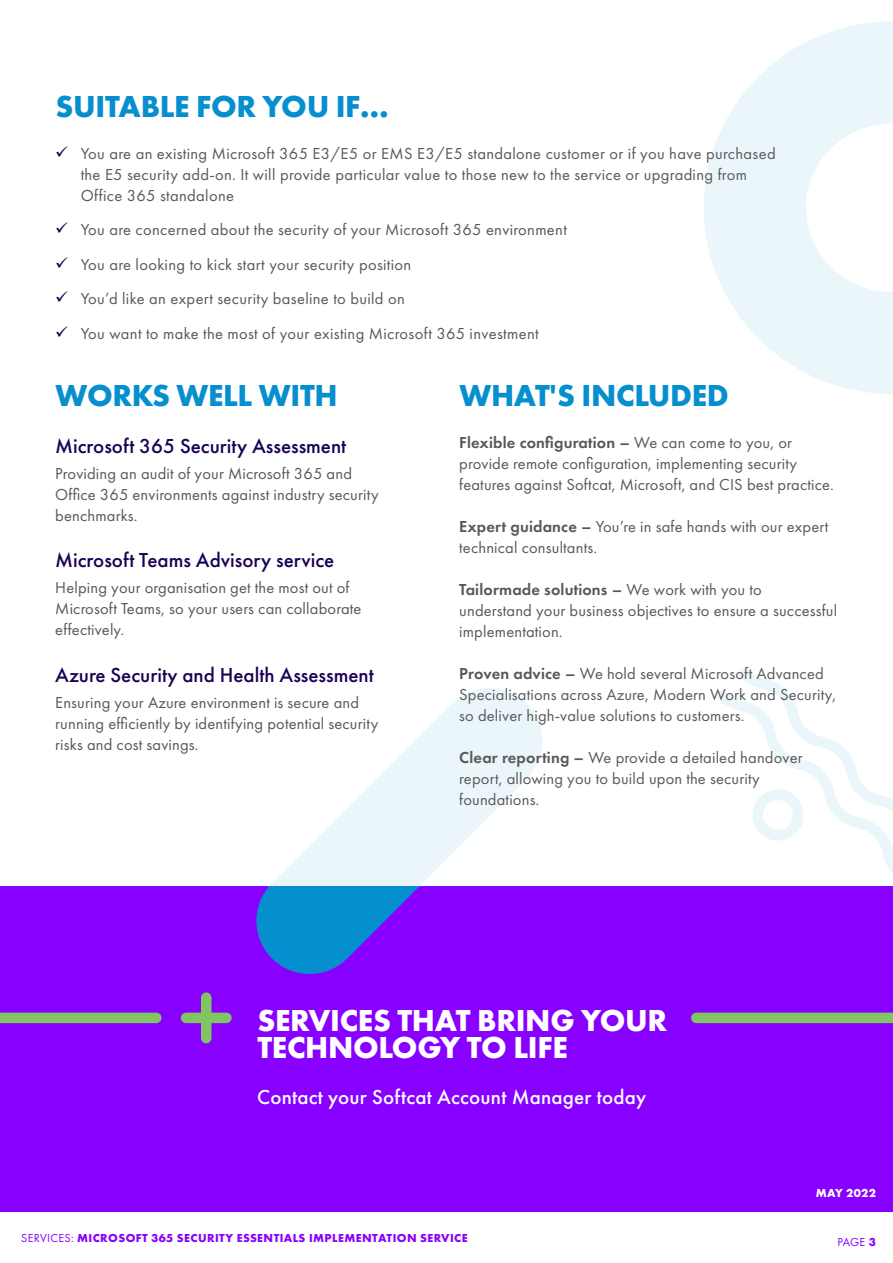
<style>
.page{position:relative;width:893px;height:1263px;background:#fff}
.page>*{position:absolute;margin:0;border:0;box-sizing:border-box;transform-origin:0 0}
.t1{font:700 31.5px "Futura PT";letter-spacing:-.01em;color:#068fcf}
.t2{font:700 31.5px/27px "Futura PT";letter-spacing:-.01em;color:#fff}
.t3{font:500 21px "Futura PT";color:#1b0056}
.t4{font:500 21px "Futura PT";letter-spacing:.01em;color:#fff}
.t5{font:16.5px/21px "Futura PT";letter-spacing:.01em;color:#585858}
.t6{font:700 12px "Futura PT";letter-spacing:.035em;color:#80f}
.t7{font:700 12px "Futura PT";letter-spacing:.025em;color:#fff}
.t8{font:12px "Futura PT";color:#80f}
.s1{font-weight:600}
.s2{font-weight:400}
.s3{font-weight:700}
</style>
<div class="page">
<div style="left:0;top:886px;width:893px;height:326px;background:#80f"></div>
<div style="left:186px;top:1013px;width:40px;height:10px;background:#81c462"></div>
<div style="left:201px;top:997px;width:10px;height:41px;background:#81c462"></div>
<div style="left:0;top:1013px;width:156px;height:10px;background:#81c462"></div>
<div style="left:696px;top:1013px;width:197px;height:10px;background:#81c462"></div>
<svg style="left:739px;top:668px;width:154px;height:356px"></svg>
<svg style="left:704px;top:21px;width:189px;height:373px"></svg>
<svg style="left:270px;top:688px;width:273px;height:198px"></svg>
<svg style="left:256px;top:886px;width:164px;height:88px"></svg>
<h1 class="t1" style="left:55px;top:86px;width:335px">SUITABLE FOR YOU IF…</h1>
<p class="t5" style="left:81px;top:143px;width:696px">You are an existing Microsoft 365 E3/E5 or EMS E3/E5 standalone customer or if you have purchased the E5 security add-on. It will provide particular value to those new to the service or upgrading from<br>Office 365 standalone</p>
<p class="t5" style="left:81px;top:213px;width:488px;line-height:34.5px">You are concerned about the security of your Microsoft 365 environment You are looking to kick start your security position<br>You’d like an expert security baseline to build on<br>You want to make the most of your existing Microsoft 365 investment</p>
<h1 class="t1" style="left:55px;top:376px;width:284px">WORKS WELL WITH</h1>
<p class="t3" style="left:55px;top:433px;width:293px">Microsoft 365 Security Assessment</p>
<p class="t5" style="left:55px;top:463px;width:325px">Providing an audit of your Microsoft 365 and<br>Office 365 environments against industry security benchmarks.</p>
<p class="t3" style="left:55px;top:547px;width:281px">Microsoft Teams Advisory service</p>
<p class="t5" style="left:55px;top:577px;width:308px">Helping your organisation get the most out of<br>Microsoft Teams, so your users can collaborate effectively.</p>
<p class="t3" style="left:55px;top:662px;width:320px">Azure Security and Health Assessment</p>
<p class="t5" style="left:55px;top:692px;width:324px">Ensuring your Azure environment is secure and running efficiently by identifying potential security risks and cost savings.</p>
<h1 class="t1" style="left:459px;top:376px;width:271px">WHAT'S INCLUDED</h1>
<p class="t5" style="left:459px;top:432px;width:376px"><span class="s1">Flexible configuration –</span> We can come to you, or provide remote configuration, implementing security features against Softcat, Microsoft, and CIS best practice.</p>
<p class="t5" style="left:459px;top:516px;width:371px"><span class="s1">Expert guidance –</span> You’re in safe hands with our expert technical consultants.</p>
<p class="t5" style="left:459px;top:579px;width:379px"><span class="s1">Tailormade solutions –</span> We work with you to understand your business objectives to ensure a successful implementation.</p>
<p class="t5" style="left:459px;top:663px;width:378px"><span class="s1">Proven advice –</span> We hold several Microsoft Advanced<br>Specialisations across Azure, Modern Work and Security, so deliver high-value solutions to customers.</p>
<p class="t5" style="left:459px;top:747px;width:345px"><span class="s1">Clear reporting –</span> We provide a detailed handover report, allowing you to build upon the security foundations.</p>
<h1 class="t2" style="left:257px;top:1006px;width:411px">SERVICES THAT BRING YOUR<br>TECHNOLOGY TO LIFE</h1>
<p class="t4" style="left:257px;top:1084px;width:391px">Contact your Softcat Account Manager today</p>
<p class="t6" style="left:21px;top:1230px;width:448px"><span class="s2">SERVICES:</span> MICROSOFT 365 SECURITY ESSENTIALS IMPLEMENTATION SERVICE</p>
<p class="t7" style="left:816px;top:1185px;width:62px">MAY 2022</p>
<p class="t8" style="left:837px;top:1235px;width:40px">PAGE <span class="s3">3</span></p>
</div>
